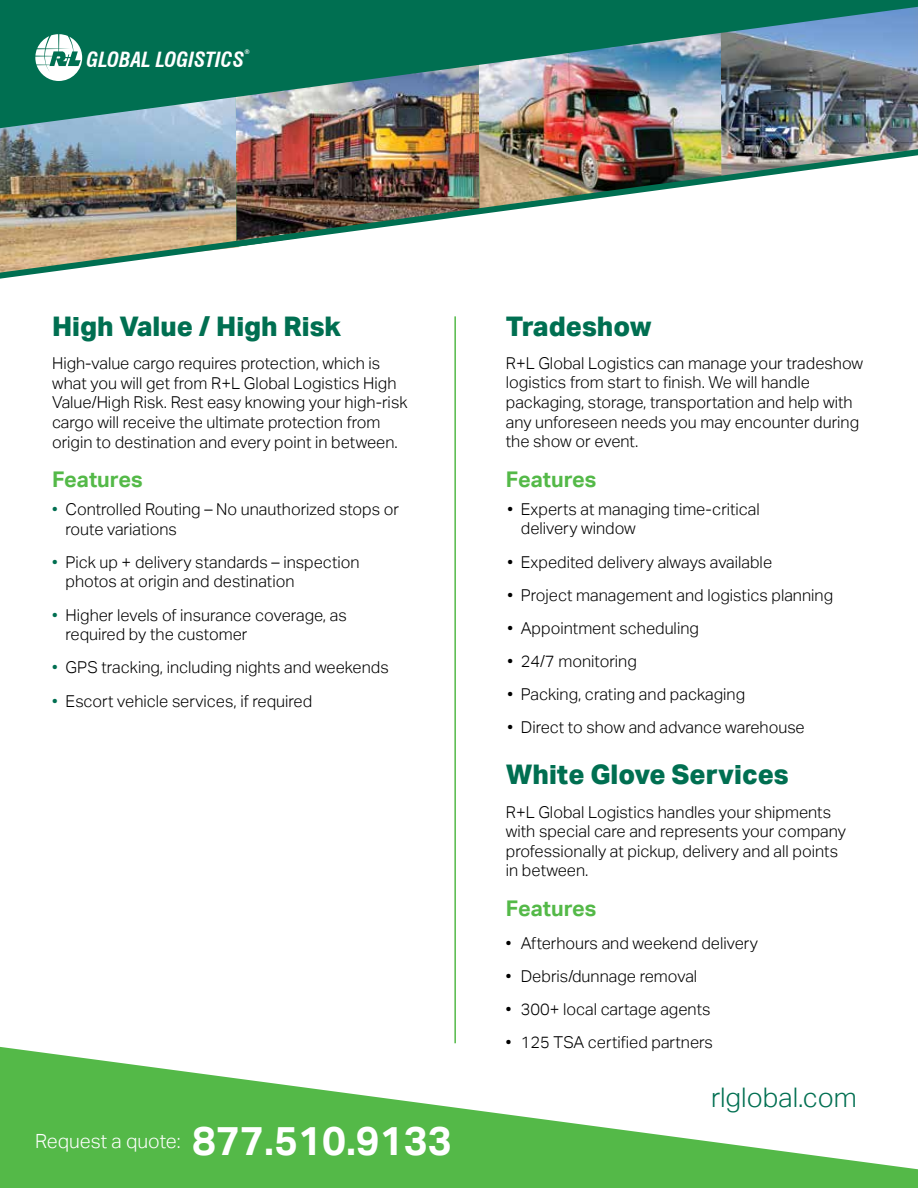
<style>
.page{position:relative;width:918px;height:1188px;background:#fff}
.page>*{position:absolute;margin:0;border:0;box-sizing:border-box;transform-origin:0 0}
.t1{font:800 27px "Aktiv Grotesk";color:#006f51}
.t2{font:300 27px "Aktiv Grotesk";color:#006f51}
.t3{font:700 21.6px "Aktiv Grotesk";color:#54b948}
.t4{font:italic 700 condensed 20.4px "Swiss 721 BT";color:#fff}
.t5{font:300 19.5px "Aktiv Grotesk";color:#fff}
.t6{font:300 16.35px/19.6px "Aktiv Grotesk";color:#000}
.t7{font:italic 700 condensed 6.45px "Swiss 721 BT";color:#fff}
.s1{color:#006f51}
.s2{font-weight:700;font-size:40.5px}
</style>
<div class="page">
<hr style="left:454px;top:316px;width:2px;height:727px;background:#54b948">
<svg style="left:0;top:1047px;width:918px;height:141px;fill:#54b948"></svg>
<img style="left:0;top:128px;width:236px;height:21px">
<img style="left:236px;top:128px;width:243px;height:21px">
<img style="left:479px;top:128px;width:242px;height:21px">
<img style="left:721px;top:128px;width:197px;height:21px">
<img style="left:0;top:0;width:918px;height:128px">
<svg style="left:35px;top:34px;width:47px;height:47px"></svg>
<img style="left:0;top:149px;width:918px;height:130px">
<p class="t7" style="left:244px;top:48px;width:7px">®</p>
<p class="t4" style="left:86px;top:47px;width:159px">GLOBAL LOGISTICS</p>
<h1 class="t1" style="left:52px;top:311px;width:291px">High Value / High Risk</h1>
<p class="t6" style="left:52px;top:354px;width:357px">High-value cargo requires protection, which is what you will get from R+L Global Logistics High Value/High Risk. Rest easy knowing your high-risk cargo will receive the ultimate protection from origin to destination and every point in between.</p>
<h2 class="t3" style="left:52px;top:467px;width:92px">Features</h2>
<p class="t6" style="left:66px;top:500px;width:335px;text-indent:-14px"><span class="s1">•</span> Controlled Routing – No unauthorized stops or route variations</p>
<p class="t6" style="left:66px;top:552px;width:296px;text-indent:-14px"><span class="s1">•</span> Pick up + delivery standards – inspection photos at origin and destination</p>
<p class="t6" style="left:66px;top:605px;width:283px;text-indent:-14px"><span class="s1">•</span> Higher levels of insurance coverage, as required by the customer</p>
<p class="t6" style="left:52px;top:658px;width:338px"><span class="s1">•</span> GPS tracking, including nights and weekends</p>
<p class="t6" style="left:52px;top:691px;width:262px"><span class="s1">•</span> Escort vehicle services, if required</p>
<p class="t5" style="left:35px;top:1130px;width:418px">Request a quote: <span class="s2">877.510.9133</span></p>
<h1 class="t1" style="left:506px;top:311px;width:147px">Tradeshow</h1>
<p class="t6" style="left:506px;top:353px;width:359px">R+L Global Logistics can manage your tradeshow logistics from start to finish. We will handle packaging, storage, transportation and help with any unforeseen needs you may encounter during the show or event.</p>
<h2 class="t3" style="left:506px;top:467px;width:92px">Features</h2>
<p class="t6" style="left:521px;top:499px;width:240px;text-indent:-14px">• Experts at managing time-critical delivery window</p>
<p class="t6" style="left:507px;top:552px;width:266px">• Expedited delivery always available</p>
<p class="t6" style="left:507px;top:585px;width:327px">• Project management and logistics planning</p>
<p class="t6" style="left:507px;top:618px;width:193px">• Appointment scheduling</p>
<p class="t6" style="left:507px;top:652px;width:131px">• 24/7 monitoring</p>
<p class="t6" style="left:507px;top:685px;width:239px">• Packing, crating and packaging</p>
<p class="t6" style="left:507px;top:718px;width:299px">• Direct to show and advance warehouse</p>
<h1 class="t1" style="left:506px;top:759px;width:284px">White Glove Services</h1>
<p class="t6" style="left:506px;top:802px;width:342px">R+L Global Logistics handles your shipments with special care and represents your company professionally at pickup, delivery and all points in between.</p>
<h2 class="t3" style="left:506px;top:896px;width:92px">Features</h2>
<p class="t6" style="left:506px;top:934px;width:254px">• Afterhours and weekend delivery</p>
<p class="t6" style="left:506px;top:967px;width:193px">• Debris/dunnage removal</p>
<p class="t6" style="left:506px;top:1000px;width:206px">• 300+ local cartage agents</p>
<p class="t6" style="left:506px;top:1033px;width:209px">• 125 TSA certified partners</p>
<h1 class="t2" style="left:711px;top:1082px;width:147px">rlglobal.com</h1>
</div>
